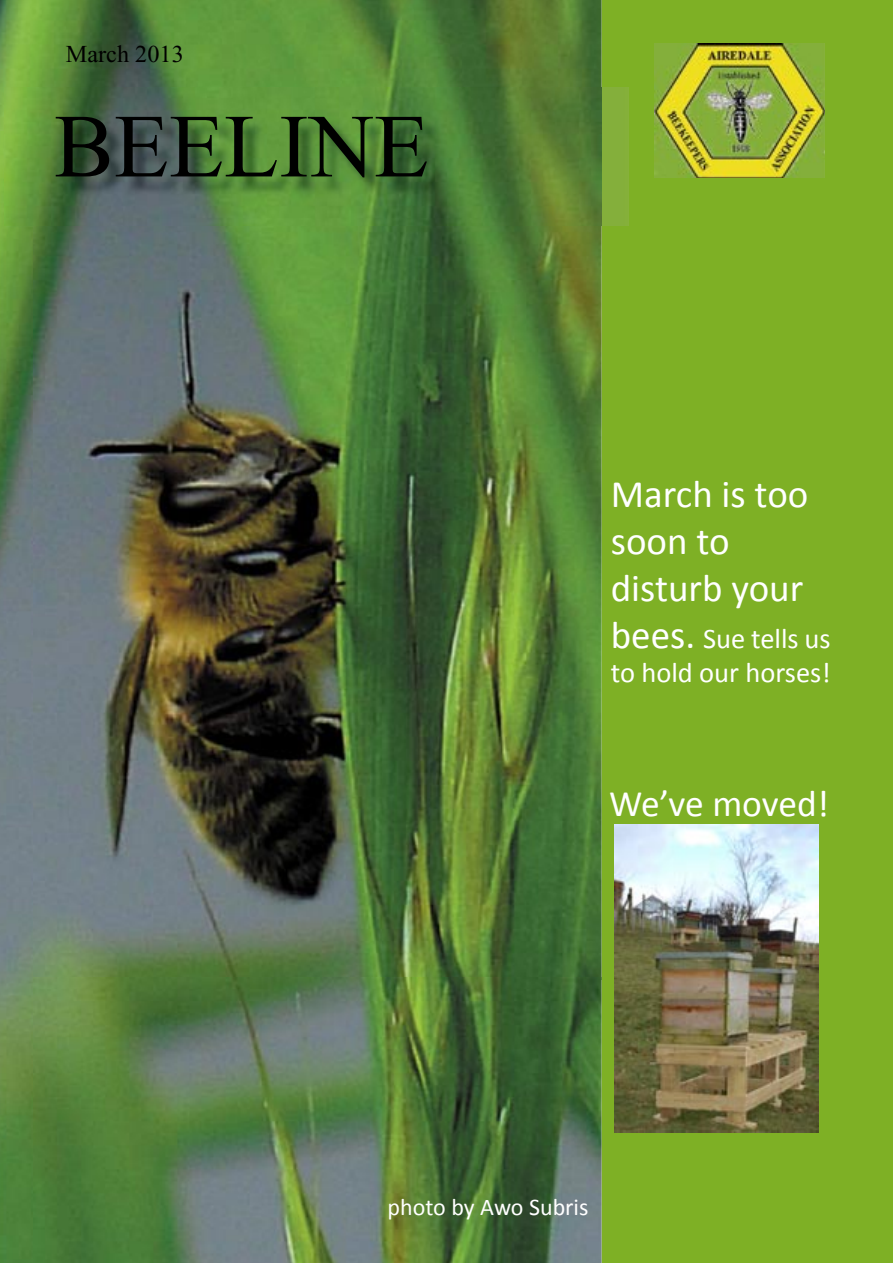
<style>
.page{position:relative;width:893px;height:1263px;background:#fff}
.page>*{position:absolute;margin:0;border:0;box-sizing:border-box;transform-origin:0 0}
.t1{font:90px "Times New Roman";color:#000}
.t2{font:39px/46.8px "Calibri";color:#fff}
.t3{font:37.5px "Calibri";letter-spacing:-.005em;color:#fff}
.t4{font:28.5px/34.2px "Calibri";color:#fff}
.t5{font:24.3px "Times New Roman";color:#000}
.t6{font:24px "Calibri";color:#fff}
.s1{font-size:39px}
</style>
<div class="page">
<div style="left:601px;top:0;width:292px;height:1263px;background:#7eb025"></div>
<img style="left:601px;top:225px;width:1px;height:1038px">
<img style="left:0;top:0;width:601px;height:132px">
<img style="left:0;top:132px;width:34px;height:1131px">
<img style="left:34px;top:225px;width:567px;height:752px">
<img style="left:34px;top:977px;width:567px;height:286px">
<img style="left:655px;top:44px;width:170px;height:133px">
<img style="left:4px;top:87px;width:624px;height:138px">
<img style="left:614px;top:825px;width:204px;height:307px">
<p class="t5" style="left:66px;top:40px;width:120px">March 2013</p>
<h1 class="t1" style="left:54px;top:97px;width:376px">BEELINE</h1>
<h2 class="t2" style="left:611px;top:471px;width:199px">March is too soon to disturb your</h2>
<p class="t4" style="left:611px;top:621px;width:221px"><span class="s1">bees.</span> Sue tells us to hold our horses!</p>
<h3 class="t3" style="left:609px;top:780px;width:221px">We’ve moved!</h3>
<p class="t6" style="left:388px;top:1192px;width:202px">photo by Awo Subris</p>
</div>
